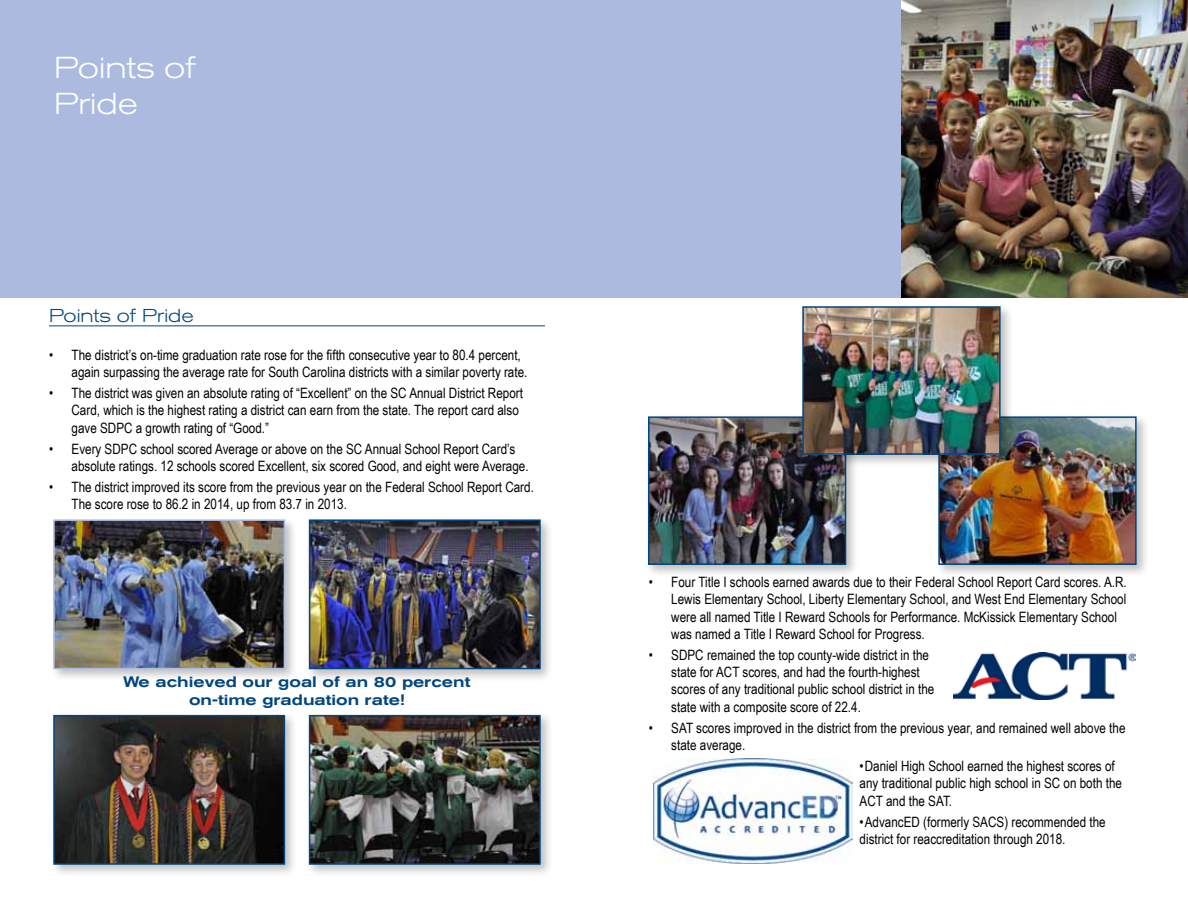
<style>
.page{position:relative;width:1188px;height:918px;background:#fff}
.page>*{position:absolute;margin:0;border:0;box-sizing:border-box;transform-origin:0 0}
.t1{font:300 expanded 30px/36px "Akzidenz Grotesk BE";color:#fff}
.t2{font:300 expanded 18.45px "Akzidenz Grotesk BE";color:#00467f}
.t3{font:500 expanded 15px/18px "Akzidenz Grotesk BE";color:#00467f;text-align:center}
.t4{font:14.25px/17.2px "Arial Narrow";color:#000}
</style>
<div class="page">
<div style="left:0;top:0;width:1188px;height:298px;background:#abbade"></div>
<hr style="left:49px;top:326px;width:496px;height:1px;background:#00467f">
<div style="left:50px;top:516px;width:247px;height:166px;background:#000;opacity:.25"></div>
<img style="left:56px;top:522px;width:226px;height:144px">
<div style="left:53px;top:519px;width:232px;height:150px;border:2px solid #abbade"></div>
<div style="left:305px;top:516px;width:249px;height:166px;background:#000;opacity:.25"></div>
<img style="left:312px;top:522px;width:226px;height:144px">
<div style="left:309px;top:519px;width:232px;height:150px;border:2px solid #00467f"></div>
<div style="left:50px;top:711px;width:248px;height:167px;background:#000;opacity:.25"></div>
<img style="left:56px;top:718px;width:226px;height:144px">
<div style="left:53px;top:715px;width:232px;height:150px;border:2px solid #00467f"></div>
<div style="left:305px;top:711px;width:249px;height:167px;background:#000;opacity:.25"></div>
<img style="left:312px;top:718px;width:226px;height:144px">
<div style="left:309px;top:715px;width:232px;height:150px;border:2px solid #00467f"></div>
<img style="left:954px;top:653px;width:182px;height:47px">
<img style="left:653px;top:759px;width:200px;height:105px">
<img style="left:901px;top:0;width:287px;height:297px">
<div style="left:645px;top:413px;width:214px;height:165px;background:#000;opacity:.25"></div>
<img style="left:651px;top:419px;width:192px;height:143px">
<div style="left:648px;top:416px;width:198px;height:149px;border:2px solid #00467f"></div>
<div style="left:935px;top:413px;width:215px;height:165px;background:#000;opacity:.25"></div>
<img style="left:941px;top:419px;width:193px;height:143px">
<div style="left:938px;top:416px;width:199px;height:149px;border:2px solid #00467f"></div>
<div style="left:799px;top:303px;width:215px;height:164px;background:#000;opacity:.25"></div>
<img style="left:805px;top:309px;width:193px;height:143px">
<div style="left:802px;top:306px;width:199px;height:149px;border:2px solid #00467f"></div>
<h1 class="t1" style="left:54px;top:49px;width:144px">Points of<br>Pride</h1>
<p class="t2" style="left:49px;top:305px;width:146px">Points of Pride</p>
<p class="t4" style="left:72px;top:346px;width:457px;text-indent:-23px">• The district’s on-time graduation rate rose for the fifth consecutive year to 80.4 percent, again surpassing the average rate for South Carolina districts with a similar poverty rate.</p>
<p class="t4" style="left:72px;top:384px;width:453px;text-indent:-23px">• The district was given an absolute rating of “Excellent” on the SC Annual District Report<br>Card, which is the highest rating a district can earn from the state. The report card also gave SDPC a growth rating of “Good.”</p>
<p class="t4" style="left:72px;top:440px;width:459px;text-indent:-23px">• Every SDPC school scored Average or above on the SC Annual School Report Card’s absolute ratings. 12 schools scored Excellent, six scored Good, and eight were Average.</p>
<p class="t4" style="left:72px;top:478px;width:464px;text-indent:-23px">• The district improved its score from the previous year on the Federal School Report Card.<br>The score rose to 86.2 in 2014, up from 83.7 in 2013.</p>
<p class="t3" style="left:124px;top:673px;width:348px">We achieved our goal of an 80 percent on-time graduation rate!</p>
<p class="t4" style="left:671px;top:573px;width:457px;text-indent:-23px">• Four Title I schools earned awards due to their Federal School Report Card scores. A.R.<br>Lewis Elementary School, Liberty Elementary School, and West End Elementary School were all named Title I Reward Schools for Performance. McKissick Elementary School was named a Title I Reward School for Progress.</p>
<p class="t4" style="left:671px;top:646px;width:265px;text-indent:-23px">• SDPC remained the top county-wide district in the state for ACT scores, and had the fourth-highest scores of any traditional public school district in the state with a composite score of 22.4.</p>
<p class="t4" style="left:671px;top:719px;width:456px;text-indent:-23px">• SAT scores improved in the district from the previous year, and remained well above the state average.</p>
<p class="t4" style="left:860px;top:757px;width:264px">•Daniel High School earned the highest scores of any traditional public high school in SC on both the<br>ACT and the SAT.</p>
<p class="t4" style="left:860px;top:812px;width:248px">•AdvancED (formerly SACS) recommended the district for reaccreditation through 2018.</p>
</div>
